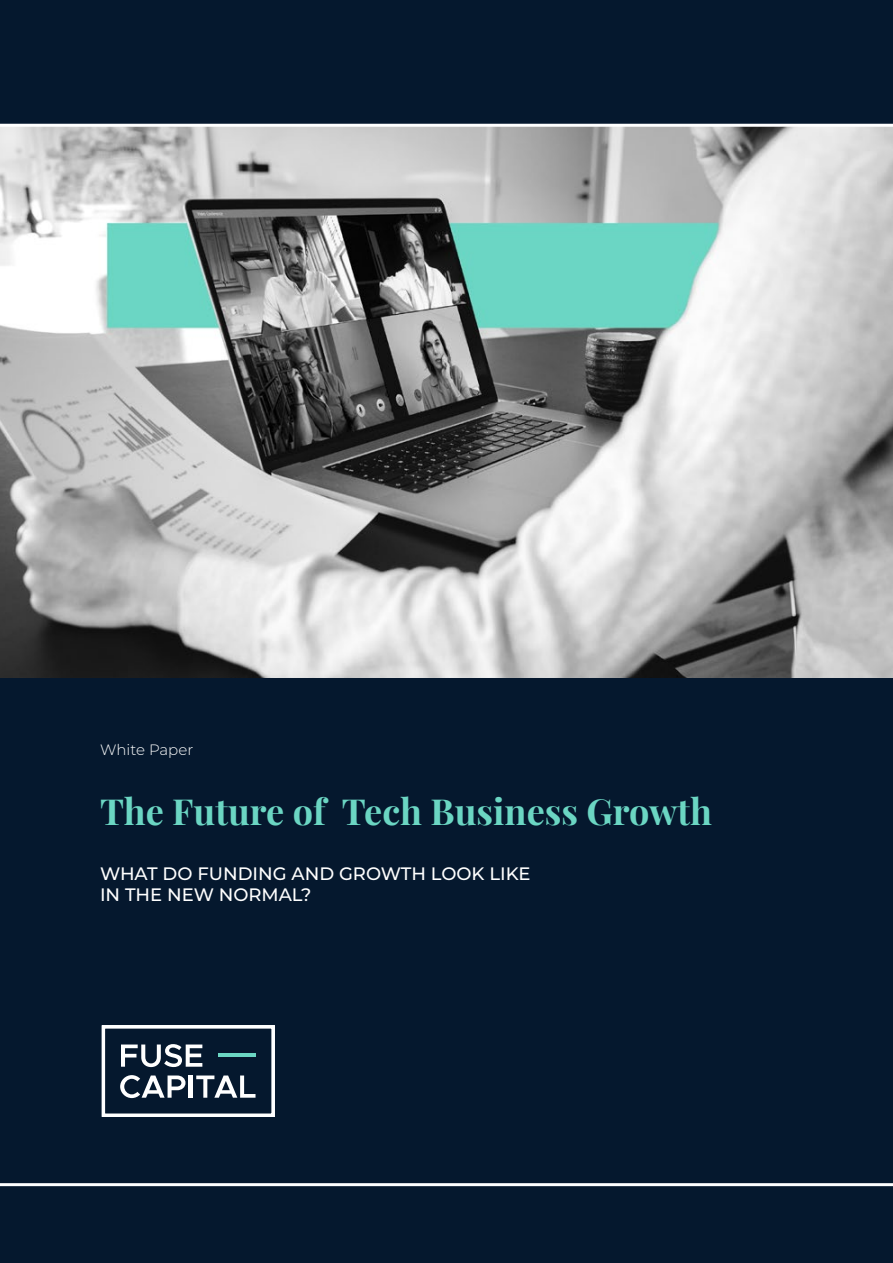
<style>
.page{position:relative;width:893px;height:1263px;background:#fff}
.page>*{position:absolute;margin:0;border:0;box-sizing:border-box;transform-origin:0 0}
.t1{font:700 36px "Playfair Display";color:#6bd6c3}
.t2{font:500 18px/21px "Montserrat";color:#fff}
.t3{font:300 15px "Montserrat";color:#fff}
</style>
<div class="page">
<img style="left:0;top:127px;width:893px;height:551px">
<div style="left:0;top:678px;width:893px;height:585px;background:#05182e"></div>
<div style="left:102px;top:1026px;width:172px;height:90px;border:4px solid #fff"></div>
<svg style="left:121px;top:1044px;width:81px;height:23px"></svg>
<svg style="left:120px;top:1075px;width:65px;height:23px"></svg>
<hr style="left:189px;top:1075px;width:4px;height:23px;background:#fff">
<svg style="left:196px;top:1075px;width:59px;height:23px"></svg>
<hr style="left:218px;top:1053px;width:37px;height:4px;background:#6bd6c3">
<div style="left:102px;top:1025px;width:173px;height:92px;border:1px solid #fff"></div>
<div style="left:0;top:0;width:893px;height:124px;background:#05182e"></div>
<hr style="left:0;top:1183px;width:893px;height:3px;background:#fff">
<p class="t3" style="left:100px;top:740px;width:95px">White Paper</p>
<h1 class="t1" style="left:100px;top:783px;width:613px">The Future of Tech Business Growth</h1>
<p class="t2" style="left:100px;top:862px;width:432px">WHAT DO FUNDING AND GROWTH LOOK LIKE<br>IN THE NEW NORMAL?</p>
</div>
